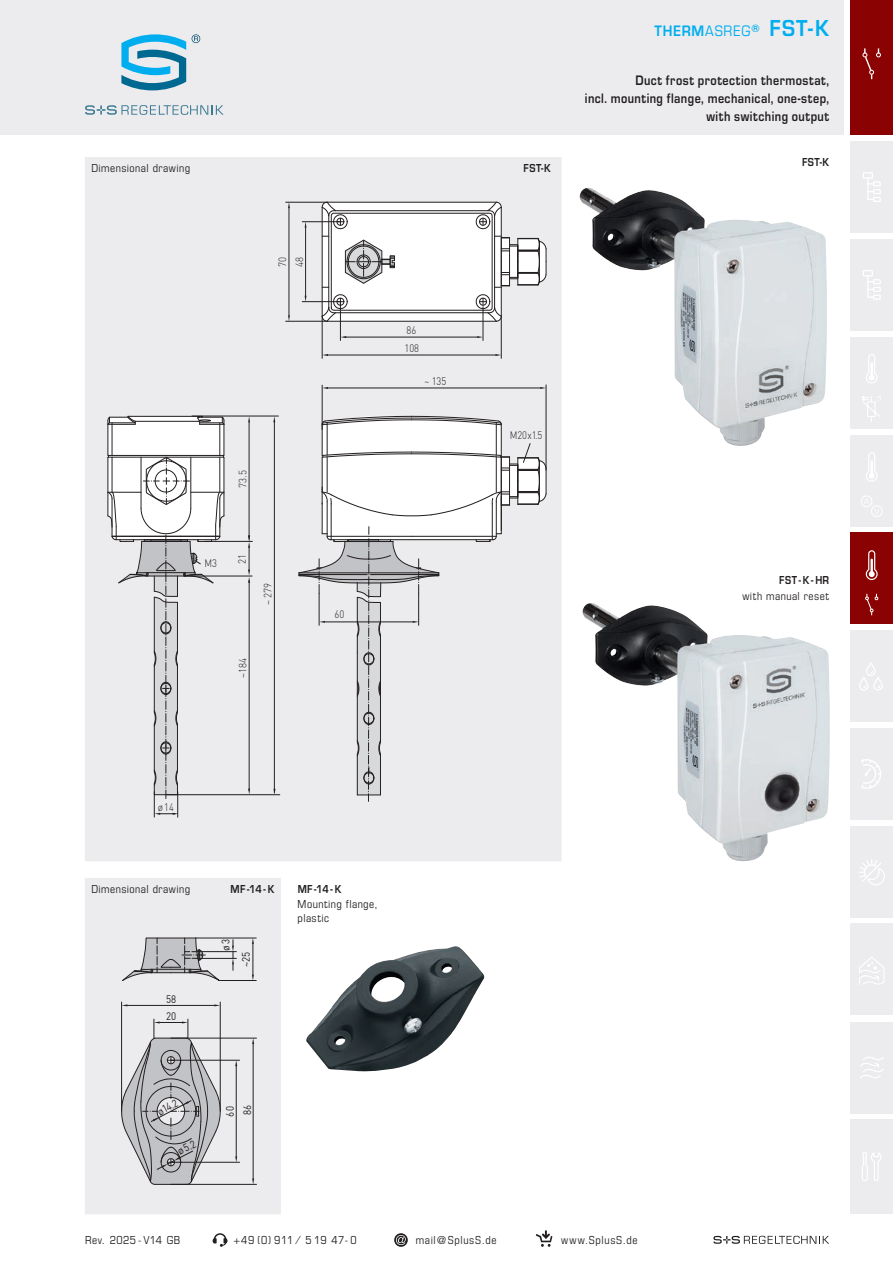
<style>
.page{position:relative;width:893px;height:1263px;background:#fff}
.page>*{position:absolute;margin:0;border:0;box-sizing:border-box;transform-origin:0 0}
.t1{font:700 15.75px "Eurostile OT";letter-spacing:.045em;color:#00aeef;scale:.9 1}
.t2{font:700 14.25px/18px "Eurostile OT";letter-spacing:.04em;color:#231f20;text-align:right;scale:.85 1}
.t3{font:12px/13.5px "Eurostile OT Cond";letter-spacing:.04em;color:#231f20}
.t4{font:700 12px "Eurostile OT";letter-spacing:.05em;color:#231f20;scale:.85 1}
.t5{font:12px "Eurostile OT Cond";letter-spacing:.06em;color:#231f20}
.t6{font:12px "Eurostile OT Cond";letter-spacing:.065em;color:#231f20}
.t7{font:300 10.8px "DIN Pro";color:#231f20;scale:.88 1}
.t8{font:10.8px/17px "DIN Pro";color:#231f20;scale:.9 1}
.t9{font:10.8px "DIN Pro";color:#231f20}
.t10{font:300 10.8px "DIN Pro";color:#231f20;scale:.94 1}
.t11{font:300 10.5px/17px "DIN Pro";color:#231f20;scale:.92 1}
.s1{font-weight:400}
.s2{font-size:24px}
</style>
<div class="page">
<div style="left:0;top:0;width:844px;height:135px;background:#ececee"></div>
<svg style="left:121px;top:34px;width:65px;height:56px"></svg>
<svg style="left:192px;top:34px;width:8px;height:9px"></svg>
<svg style="left:85px;top:105px;width:139px;height:10px"></svg>
<div style="left:850px;top:0;width:43px;height:135px;background:#8b0202"></div>
<div style="left:850px;top:630px;width:43px;height:92px;background:#ececee"></div>
<div style="left:850px;top:826px;width:43px;height:91px;background:#ececee"></div>
<div style="left:850px;top:1119px;width:43px;height:95px;background:#ececee"></div>
<div style="left:850px;top:728px;width:43px;height:92px;background:#ececee"></div>
<div style="left:850px;top:239px;width:43px;height:92px;background:#ececee"></div>
<div style="left:850px;top:141px;width:43px;height:92px;background:#ececee"></div>
<svg style="left:863px;top:172px;width:18px;height:30px"></svg>
<svg style="left:863px;top:270px;width:18px;height:30px"></svg>
<div style="left:850px;top:533px;width:43px;height:91px;background:#8b0202"></div>
<svg style="left:865px;top:594px;width:13px;height:21px"></svg>
<svg style="left:866px;top:550px;width:12px;height:30px"></svg>
<svg style="left:859px;top:663px;width:24px;height:27px"></svg>
<svg style="left:861px;top:759px;width:20px;height:30px"></svg>
<svg style="left:859px;top:859px;width:26px;height:26px"></svg>
<svg style="left:862px;top:1152px;width:20px;height:29px"></svg>
<div style="left:850px;top:435px;width:43px;height:91px;background:#ececee"></div>
<svg style="left:861px;top:496px;width:22px;height:21px"></svg>
<svg style="left:866px;top:452px;width:12px;height:30px"></svg>
<div style="left:850px;top:337px;width:43px;height:91px;background:#ececee"></div>
<svg style="left:862px;top:396px;width:19px;height:26px"></svg>
<svg style="left:866px;top:354px;width:12px;height:29px"></svg>
<svg style="left:713px;top:1236px;width:116px;height:8px"></svg>
<svg style="left:213px;top:1233px;width:14px;height:14px"></svg>
<svg style="left:536px;top:1230px;width:16px;height:17px"></svg>
<svg style="left:394px;top:1233px;width:14px;height:14px"></svg>
<svg style="left:396px;top:1235px;width:10px;height:10px"></svg>
<div style="left:850px;top:1022px;width:43px;height:91px;background:#ececee"></div>
<svg style="left:860px;top:1057px;width:24px;height:21px"></svg>
<div style="left:850px;top:924px;width:43px;height:91px;background:#ececee"></div>
<svg style="left:859px;top:957px;width:26px;height:28px"></svg>
<img style="left:579px;top:188px;width:248px;height:258px">
<svg style="left:862px;top:48px;width:19px;height:31px"></svg>
<div style="left:85px;top:157px;width:476px;height:704px;background:#ececee"></div>
<svg style="left:321px;top:414px;width:225px;height:29px;fill:#fff"></svg>
<hr style="left:166px;top:794px;width:114px;height:1px;background:#231f20">
<hr style="left:205px;top:541px;width:47px;height:1px;background:#231f20">
<hr style="left:184px;top:576px;width:68px;height:1px;background:#231f20">
<hr style="left:346px;top:337px;width:131px;height:1px;background:#231f20">
<hr style="left:340px;top:302px;width:1px;height:38px;background:#231f20">
<hr style="left:483px;top:307px;width:1px;height:33px;background:#231f20">
<svg style="left:477px;top:336px;width:6px;height:2px"></svg>
<svg style="left:340px;top:336px;width:6px;height:2px"></svg>
<hr style="left:328px;top:355px;width:167px;height:1px;background:#231f20">
<hr style="left:501px;top:316px;width:1px;height:42px;background:#231f20">
<hr style="left:322px;top:316px;width:1px;height:42px;background:#231f20">
<svg style="left:322px;top:354px;width:6px;height:2px"></svg>
<svg style="left:495px;top:354px;width:6px;height:2px"></svg>
<hr style="left:328px;top:388px;width:212px;height:1px;background:#231f20">
<hr style="left:322px;top:385px;width:1px;height:44px;background:#231f20">
<svg style="left:322px;top:387px;width:6px;height:2px"></svg>
<svg style="left:540px;top:387px;width:6px;height:2px"></svg>
<hr style="left:274px;top:421px;width:1px;height:371px;background:#231f20">
<hr style="left:327px;top:423px;width:1px;height:32px;background:#231f20">
<hr style="left:322px;top:424px;width:1px;height:31px;background:#231f20">
<hr style="left:249px;top:422px;width:1px;height:113px;background:#231f20">
<hr style="left:249px;top:581px;width:1px;height:209px;background:#231f20">
<svg style="left:248px;top:535px;width:2px;height:48px"></svg>
<hr style="left:192px;top:416px;width:86px;height:1px;background:#231f20">
<hr style="left:305px;top:228px;width:1px;height:68px;background:#231f20">
<hr style="left:302px;top:301px;width:38px;height:1px;background:#231f20">
<hr style="left:302px;top:221px;width:38px;height:1px;background:#231f20">
<hr style="left:289px;top:208px;width:1px;height:107px;background:#231f20">
<hr style="left:286px;top:321px;width:41px;height:1px;background:#231f20">
<hr style="left:286px;top:202px;width:41px;height:1px;background:#231f20">
<svg style="left:288px;top:202px;width:2px;height:6px"></svg>
<svg style="left:288px;top:315px;width:2px;height:6px"></svg>
<hr style="left:496px;top:423px;width:1px;height:32px;background:#231f20">
<hr style="left:501px;top:424px;width:1px;height:31px;background:#231f20">
<svg style="left:321px;top:415px;width:181px;height:11px"></svg>
<svg style="left:321px;top:201px;width:226px;height:121px;background:#e1e1e1"></svg>
<svg style="left:298px;top:443px;width:249px;height:358px"></svg>
<svg style="left:107px;top:415px;width:118px;height:402px"></svg>
<hr style="left:546px;top:385px;width:1px;height:85px;background:#231f20">
<img style="left:582px;top:603px;width:248px;height:258px">
<div style="left:85px;top:878px;width:196px;height:336px;background:#ececee"></div>
<hr style="left:127px;top:1005px;width:87px;height:1px;background:#231f20">
<hr style="left:220px;top:1002px;width:1px;height:109px;background:#231f20">
<hr style="left:121px;top:1002px;width:1px;height:109px;background:#231f20">
<hr style="left:253px;top:1044px;width:1px;height:134px;background:#231f20">
<hr style="left:171px;top:1038px;width:86px;height:1px;background:#231f20">
<hr style="left:171px;top:1184px;width:86px;height:1px;background:#231f20">
<svg style="left:252px;top:1178px;width:2px;height:6px"></svg>
<svg style="left:252px;top:1038px;width:2px;height:6px"></svg>
<hr style="left:236px;top:1066px;width:1px;height:90px;background:#231f20">
<hr style="left:171px;top:1162px;width:69px;height:1px;background:#231f20">
<hr style="left:171px;top:1060px;width:69px;height:1px;background:#231f20">
<svg style="left:235px;top:1156px;width:2px;height:6px"></svg>
<hr style="left:253px;top:944px;width:1px;height:30px;background:#231f20">
<hr style="left:219px;top:980px;width:37px;height:1px;background:#231f20">
<hr style="left:196px;top:938px;width:60px;height:1px;background:#231f20">
<svg style="left:252px;top:938px;width:2px;height:6px"></svg>
<svg style="left:252px;top:974px;width:2px;height:6px"></svg>
<hr style="left:199px;top:958px;width:37px;height:1px;background:#231f20">
<hr style="left:199px;top:951px;width:37px;height:1px;background:#231f20">
<svg style="left:232px;top:940px;width:2px;height:30px"></svg>
<svg style="left:121px;top:1019px;width:107px;height:166px"></svg>
<svg style="left:122px;top:937px;width:101px;height:44px"></svg>
<img style="left:306px;top:946px;width:179px;height:126px">
<p class="t3" style="left:91px;top:161px;width:100px">Dimensional drawing</p>
<p class="t4" style="left:524px;top:161px;width:33px">FST-K</p>
<p class="t11" style="left:273px;top:267px;width:12px;rotate:-90deg">70<br>48</p>
<p class="t11" style="left:234px;top:488px;width:21px;rotate:-90deg">73.5</p>
<p class="t7" style="left:204px;top:556px;width:16px">M3</p>
<p class="t11" style="left:233px;top:563px;width:12px;rotate:-90deg">21</p>
<p class="t11" style="left:259px;top:605px;width:26px;rotate:-90deg">~ 279</p>
<p class="t11" style="left:234px;top:678px;width:23px;rotate:-90deg">~184</p>
<p class="t7" style="left:335px;top:607px;width:13px">60</p>
<p class="t7" style="left:407px;top:323px;width:13px">86</p>
<p class="t7" style="left:404px;top:341px;width:18px">108</p>
<p class="t7" style="left:424px;top:374px;width:26px">~ 135</p>
<p class="t7" style="left:510px;top:428px;width:38px">M20x1.5</p>
<h1 class="t1" style="left:655px;top:22px;width:195px">THERM<span class="s1">ASREG</span><sup>®</sup> <span class="s2">FST-K</span></h1>
<p class="t2" style="left:585px;top:72px;width:289px">Duct frost protection thermostat,<br>incl. mounting flange, mechanical, one-step, with switching output</p>
<p class="t4" style="left:802px;top:156px;width:33px">FST-K</p>
<p class="t4" style="left:779px;top:573px;width:60px">FST-K-HR</p>
<p class="t3" style="left:742px;top:589px;width:88px">with manual reset</p>
<p class="t10" style="left:158px;top:799px;width:18px">ø14</p>
<p class="t3" style="left:91px;top:882px;width:100px">Dimensional drawing</p>
<p class="t4" style="left:231px;top:882px;width:53px">MF-14-K</p>
<p class="t4" style="left:298px;top:882px;width:53px">MF-14-K</p>
<p class="t3" style="left:298px;top:898px;width:81px">Mounting flange, plastic</p>
<p class="t8" style="left:166px;top:990px;width:13px">58<br>20</p>
<p class="t9" style="left:218px;top:951px;width:13px;rotate:-90deg">ø3</p>
<p class="t8" style="left:237px;top:967px;width:19px;rotate:-90deg">~25</p>
<p class="t9" style="left:155px;top:1105px;width:23px;rotate:-27deg">ø14.2</p>
<p class="t8" style="left:221px;top:1116px;width:15px;line-height:17.4px;rotate:-90deg">60<br>86</p>
<p class="t9" style="left:175px;top:1145px;width:21px;rotate:-27deg">ø5.2</p>
<p class="t3" style="left:85px;top:1233px;width:97px">Rev. 2025 - V14 GB</p>
<p class="t3" style="left:234px;top:1233px;width:125px">+49 (0) 911 ⁄ 5 19 47- 0</p>
<p class="t5" style="left:416px;top:1233px;width:82px">mail@SplusS.de</p>
<p class="t6" style="left:561px;top:1233px;width:78px">www.SplusS.de</p>
</div>
